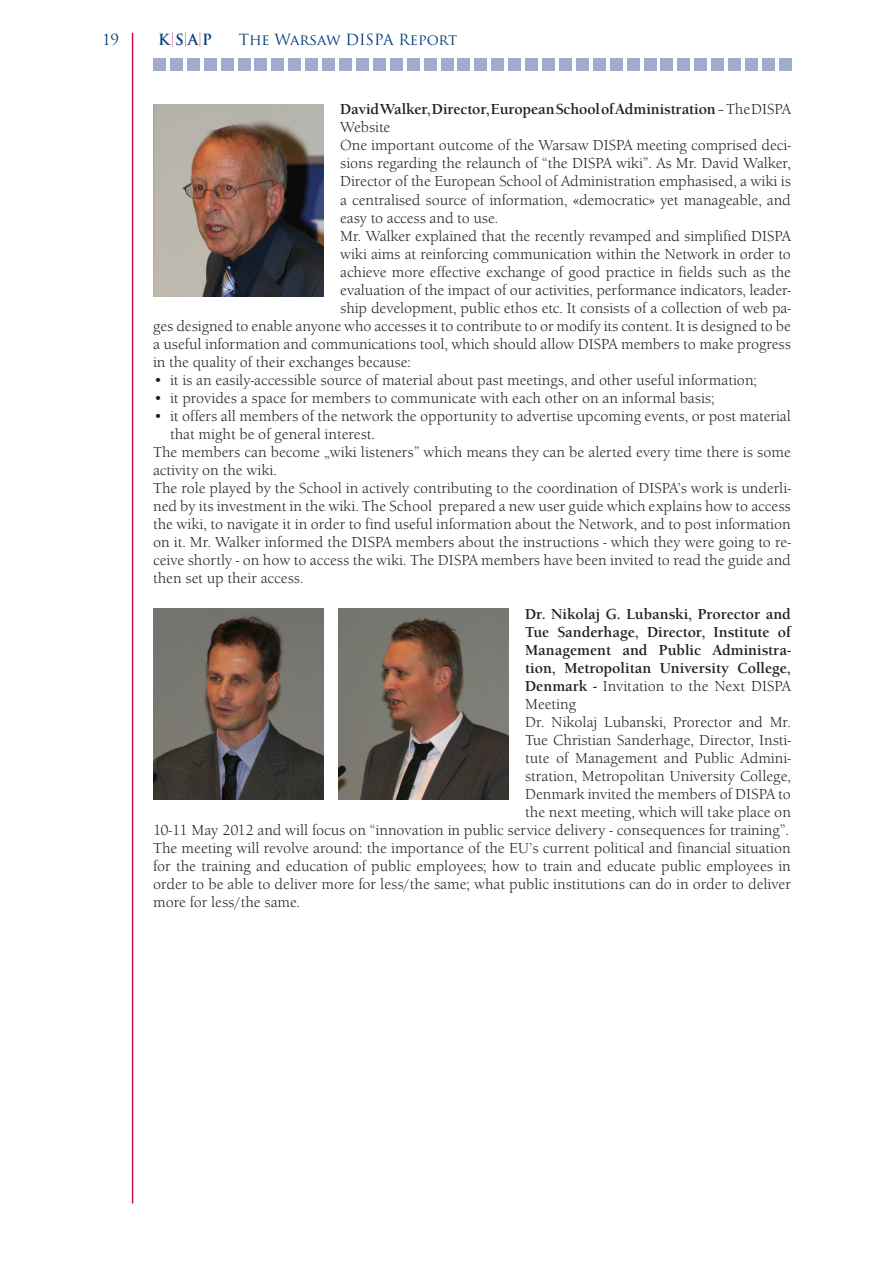
<style>
.page{position:relative;width:893px;height:1263px;background:#fff}
.page>*{position:absolute;margin:0;border:0;box-sizing:border-box;transform-origin:0 0}
.text{font:15px/18px "Berkeley Old Sty Itc TCE";letter-spacing:-.005em;color:#231f20;text-align:justify}
.text_punkty{font:15px/18px "Berkeley Old Sty Itc TCE";color:#231f20}
.text-2{font:700 15px/18px "Berkeley Old Sty Itc TCE";letter-spacing:-.005em;color:#231f20}
.t1{font:15px "Trajan Pro";letter-spacing:-.01em;color:#013d7d}
.t2{font:700 15px "Trajan Pro";color:#013d7d}
.s1{font-weight:400;color:#d20d44}
.s2{font-weight:400}
</style>
<div class="page">
<hr style="left:132px;top:33px;width:1px;height:1170px;background:#d20d44">
<div style="left:153px;top:58px;width:13px;height:13px;background:#a0abcd"></div>
<div style="left:170px;top:58px;width:13px;height:13px;background:#a0abcd"></div>
<div style="left:187px;top:58px;width:13px;height:13px;background:#a0abcd"></div>
<div style="left:204px;top:58px;width:13px;height:13px;background:#a0abcd"></div>
<div style="left:221px;top:58px;width:12px;height:13px;background:#a0abcd"></div>
<div style="left:238px;top:58px;width:12px;height:13px;background:#a0abcd"></div>
<div style="left:255px;top:58px;width:12px;height:13px;background:#a0abcd"></div>
<div style="left:271px;top:58px;width:13px;height:13px;background:#a0abcd"></div>
<div style="left:288px;top:58px;width:13px;height:13px;background:#a0abcd"></div>
<div style="left:305px;top:58px;width:13px;height:13px;background:#a0abcd"></div>
<div style="left:322px;top:58px;width:13px;height:13px;background:#a0abcd"></div>
<div style="left:339px;top:58px;width:13px;height:13px;background:#a0abcd"></div>
<div style="left:356px;top:58px;width:13px;height:13px;background:#a0abcd"></div>
<div style="left:373px;top:58px;width:13px;height:13px;background:#a0abcd"></div>
<div style="left:390px;top:58px;width:13px;height:13px;background:#a0abcd"></div>
<div style="left:407px;top:58px;width:12px;height:13px;background:#a0abcd"></div>
<div style="left:424px;top:58px;width:12px;height:13px;background:#a0abcd"></div>
<div style="left:441px;top:58px;width:12px;height:13px;background:#a0abcd"></div>
<div style="left:458px;top:58px;width:12px;height:13px;background:#a0abcd"></div>
<div style="left:474px;top:58px;width:13px;height:13px;background:#a0abcd"></div>
<div style="left:491px;top:58px;width:13px;height:13px;background:#a0abcd"></div>
<div style="left:508px;top:58px;width:13px;height:13px;background:#a0abcd"></div>
<div style="left:525px;top:58px;width:13px;height:13px;background:#a0abcd"></div>
<div style="left:542px;top:58px;width:13px;height:13px;background:#a0abcd"></div>
<div style="left:559px;top:58px;width:13px;height:13px;background:#a0abcd"></div>
<div style="left:576px;top:58px;width:13px;height:13px;background:#a0abcd"></div>
<div style="left:593px;top:58px;width:13px;height:13px;background:#a0abcd"></div>
<div style="left:610px;top:58px;width:12px;height:13px;background:#a0abcd"></div>
<div style="left:627px;top:58px;width:12px;height:13px;background:#a0abcd"></div>
<div style="left:644px;top:58px;width:12px;height:13px;background:#a0abcd"></div>
<div style="left:661px;top:58px;width:12px;height:13px;background:#a0abcd"></div>
<div style="left:677px;top:58px;width:13px;height:13px;background:#a0abcd"></div>
<div style="left:694px;top:58px;width:13px;height:13px;background:#a0abcd"></div>
<div style="left:711px;top:58px;width:13px;height:13px;background:#a0abcd"></div>
<div style="left:728px;top:58px;width:13px;height:13px;background:#a0abcd"></div>
<div style="left:745px;top:58px;width:13px;height:13px;background:#a0abcd"></div>
<div style="left:762px;top:58px;width:13px;height:13px;background:#a0abcd"></div>
<div style="left:779px;top:58px;width:13px;height:13px;background:#a0abcd"></div>
<img style="left:153px;top:105px;width:170px;height:191px">
<img style="left:153px;top:608px;width:170px;height:191px">
<img style="left:338px;top:608px;width:170px;height:191px">
<p class="t1" style="left:102px;top:30px;width:19px">19</p>
<p class="t2" style="left:158px;top:30px;width:55px">K<span class="s1">|</span>S<span class="s1">|</span>A<span class="s1">|</span>P</p>
<p class="t1" style="left:239px;top:30px;width:220px">The Warsaw DISPA Report</p>
<p class="text-2" style="left:340px;top:101px;width:452px">David Walker, Director, European School of Administration <span class="s2">– The DISPA<br>Website</span></p>
<p class="text" style="left:340px;top:137px;width:452px">One important outcome of the Warsaw DISPA meeting comprised deci&shy;sions regarding the relaunch of “the DISPA wiki”. As Mr. David Walker, Director of the European School of Administration emphasised, a wiki is a centralised source of information, «democratic» yet manageable, and easy to access and to use.</p>
<p class="text" style="left:340px;top:227px;width:452px">Mr. Walker explained that the recently revamped and simplified DISPA</p>
<p class="text" style="left:340px;top:245px;width:452px">wiki aims at reinforcing communication within the Network in order to</p>
<p class="text" style="left:340px;top:263px;width:452px">achieve more effective exchange of good practice in fields such as the</p>
<p class="text" style="left:340px;top:281px;width:452px">evaluation of the impact of our activities, performance indicators, leader-</p>
<p class="text" style="left:340px;top:299px;width:452px">ship development, public ethos etc. It consists of a collection of web pa-</p>
<p class="text" style="left:153px;top:317px;width:639px">ges designed to enable anyone who accesses it to contribute to or modify its content. It is designed to be</p>
<p class="text" style="left:153px;top:335px;width:639px">a useful information and communications tool, which should allow DISPA members to make progress</p>
<p class="text" style="left:153px;top:353px;width:259px">in the quality of their exchanges because:</p>
<p class="text_punkty" style="left:153px;top:371px;width:605px">• it is an easily-accessible source of material about past meetings, and other useful information;</p>
<p class="text_punkty" style="left:153px;top:389px;width:563px">• it provides a space for members to communicate with each other on an informal basis;</p>
<p class="text_punkty" style="left:170px;top:407px;width:622px;text-indent:-17px">• it offers all members of the network the opportunity to advertise upcoming events, or post material that might be of general interest.</p>
<p class="text" style="left:153px;top:443px;width:639px">The members can become „wiki listeners” which means they can be alerted every time there is some activity on the wiki.</p>
<p class="text" style="left:153px;top:479px;width:639px">The role played by the School in actively contributing to the coordination of DISPA’s work is underli&shy;ned by its investment in the wiki. The School prepared a new user guide which explains how to access the wiki, to navigate it in order to find useful information about the Network, and to post information on it. Mr. Walker informed the DISPA members about the instructions - which they were going to re&shy;ceive shortly - on how to access the wiki. The DISPA members have been invited to read the guide and then set up their access.</p>
<p class="text-2" style="left:525px;top:605px;width:267px;text-align:justify">Dr. Nikolaj G. Lubanski, Prorector and Tue Sanderhage, Director, Institute of Management and Public Administra&shy;tion, Metropolitan University College, Denmark - <span class="s2">Invitation to the Next DISPA Meeting</span></p>
<p class="text" style="left:153px;top:713px;width:639px;text-align:right">Dr. Nikolaj Lubanski, Prorector and Mr.<br>Tue Christian Sanderhage, Director, Insti-<br>tute of Management and Public Admini-<br>stration, Metropolitan University College,<br>Denmark invited the members of DISPA to<br>the next meeting, which will take place on<br>10-11 May 2012 and will focus on “innovation in public service delivery - consequences for training”.</p>
<p class="text" style="left:153px;top:839px;width:639px">The meeting will revolve around: the importance of the EU’s current political and financial situation for the training and education of public employees; how to train and educate public employees in order to be able to deliver more for less/the same; what public institutions can do in order to deliver more for less/the same.</p>
</div>
